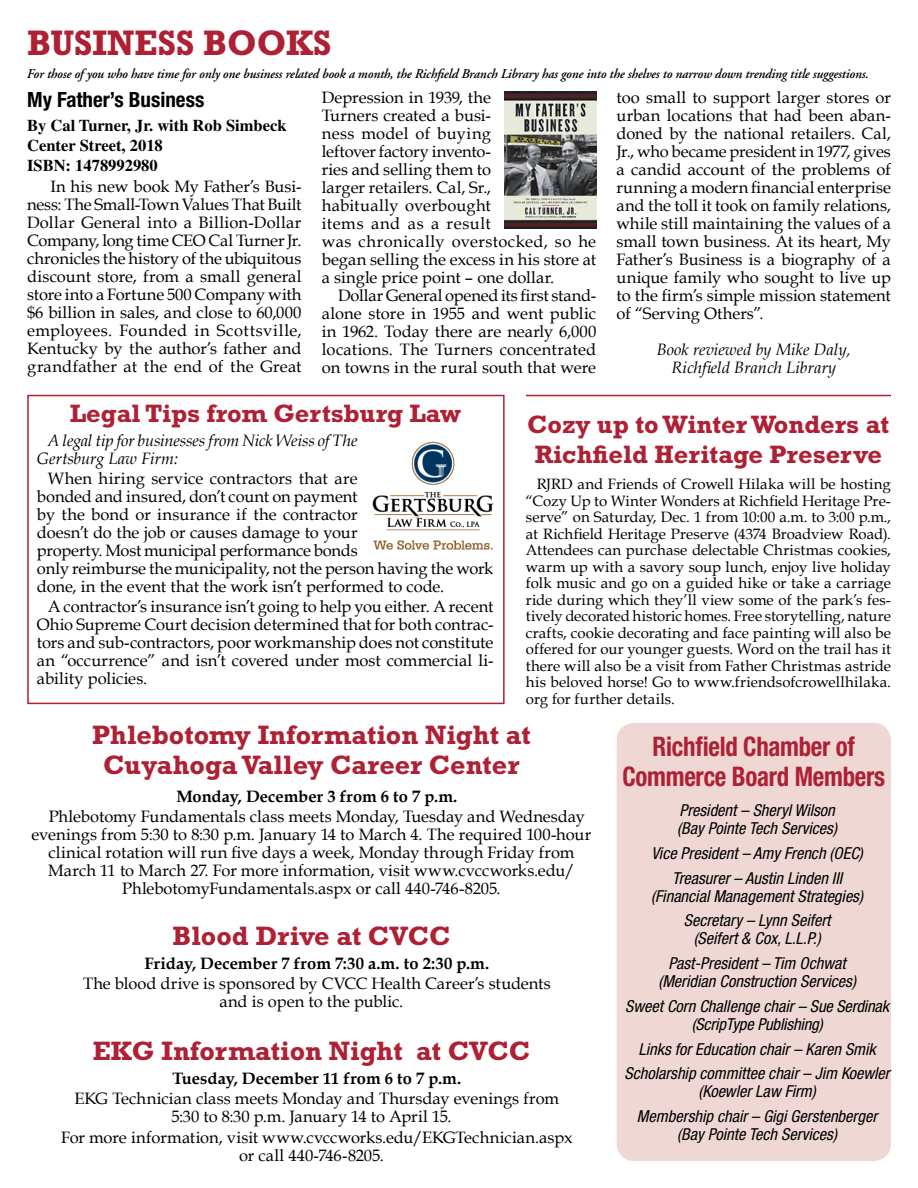
<style>
.page{position:relative;width:918px;height:1188px;background:#fff}
.page>*{position:absolute;margin:0;border:0;box-sizing:border-box;transform-origin:0 0}
.t1{font:700 36px "Rockwell";color:#ae2135;scale:.96 1}
.t2{font:700 27px/30px "Rockwell";color:#ae2135;text-align:center}
.t3{font:700 condensed 27px/30px "Helvetica Neue";letter-spacing:-.01em;color:#ae2135;text-align:center;scale:.92 1}
.t4{font:700 25.5px/30px "Rockwell";color:#ae2135}
.t5{font:700 condensed 21px "Helvetica Neue";color:#000}
.t6{font:16.5px/18px "Book Antiqua";color:#000}
.t7{font:italic condensed 16.5px/24.8px "Helvetica Neue";color:#000;text-align:center}
.t8{font:italic 16.5px/18px "Book Antiqua";color:#000;text-align:center}
.t9{font:700 16.5px "Book Antiqua";color:#000}
.t10{font:700 16.5px/20.1px "Times";color:#000}
.t11{font:15px/16.5px "Book Antiqua";letter-spacing:.01em;color:#000;text-align:justify}
.t12{font:italic 600 13.5px "Adobe Garamond";letter-spacing:-.01em;color:#000}
</style>
<div class="page">
<img style="left:505px;top:91px;width:91px;height:137px">
<div style="left:617px;top:723px;width:274px;height:438px;background:#efd7d4;border-radius:18px"></div>
<hr style="left:526px;top:395px;width:365px;height:1px;background:#ae2135">
<div style="left:27px;top:395px;width:478px;height:309px;border:2px solid #ae2135"></div>
<img style="left:372px;top:441px;width:122px;height:109px">
<h1 class="t1" style="left:27px;top:22px;width:213px">Business Boo</h1>
<h1 class="t1" style="left:286px;top:22px;width:49px">ks</h1>
<p class="t5" style="left:27px;top:87px;width:179px">My Father’s Business</p>
<p class="t10" style="left:27px;top:115px;width:261px">By Cal Turner, Jr. with Rob Simbeck<br>Center Street, 2018<br>ISBN: 1478992980</p>
<p class="t6" style="left:27px;top:178px;width:276px;text-align:justify;text-indent:23px">In his new book My Father’s Busi&shy;ness: The Small-Town Values That Built Dollar General into a Billion-Dollar Company, long time CEO Cal Turner Jr. chronicles the history of the ubiquitous discount store, from a small general store into a Fortune 500 Company with $6 billion in sales, and close to 60,000 employees. Founded in Scottsville, Kentucky by the author’s father and grandfather at the end of the Great</p>
<p class="t12" style="left:27px;top:66px;width:843px">For those of you who have time for only one business related book a month, the Richfield Branch Library has gone into the shelves to narrow down trending title suggestions.</p>
<p class="t6" style="left:322px;top:88px;width:276px">Depression in 1939, the<br>Turners created a busi-<br>ness model of buying<br>leftover factory invento-<br>ries and selling them to<br>larger retailers. Cal, Sr.,<br>habitually overbought<br>items and as a result<br>was chronically overstocked, so he began selling the excess in his store at a single price point – one dollar.</p>
<p class="t6" style="left:322px;top:286px;width:276px;text-align:justify;text-indent:16px">Dollar General opened its first stand&shy;alone store in 1955 and went public in 1962. Today there are nearly 6,000 locations. The Turners concentrated on towns in the rural south that were</p>
<p class="t6" style="left:617px;top:88px;width:276px;text-align:justify">too small to support larger stores or urban locations that had been aban&shy;doned by the national retailers. Cal, Jr., who became president in 1977, gives a candid account of the problems of running a modern financial enterprise and the toll it took on family relations, while still maintaining the values of a small town business. At its heart, My Father’s Business is a biography of a unique family who sought to live up to the firm’s simple mission statement of “Serving Others”.</p>
<p class="t8" style="left:657px;top:341px;width:196px">Book reviewed by Mike Daly,<br>Richfield Branch Library</p>
<h3 class="t4" style="left:70px;top:398px;width:393px">Legal Tips from Gertsburg Law</h3>
<p class="t8" style="left:37px;top:432px;width:322px;text-align:left;text-indent:11px">A legal tip for businesses from Nick Weiss of The<br>Gertsburg Law Firm:</p>
<p class="t6" style="left:37px;top:470px;width:458px;text-indent:11px">When hiring service contractors that are<br>bonded and insured, don’t count on payment<br>by the bond or insurance if the contractor<br>doesn’t do the job or causes damage to your<br>property. Most municipal performance bonds<br>only reimburse the municipality, not the person having the work done, in the event that the work isn’t performed to code.</p>
<p class="t6" style="left:37px;top:598px;width:458px;text-align:justify;text-indent:11px">A contractor’s insurance isn’t going to help you either. A recent Ohio Supreme Court decision determined that for both contrac&shy;tors and sub-contractors, poor workmanship does not constitute an “occurrence” and isn’t covered under most commercial li&shy;ability policies.</p>
<h3 class="t4" style="left:528px;top:409px;width:363px">Cozy up to Winter Wonders at<br>Richfield Heritage Preserve</h3>
<p class="t11" style="left:526px;top:476px;width:367px;text-indent:11px">RJRD and Friends of Crowell Hilaka will be hosting “Cozy Up to Winter Wonders at Richfield Heritage Pre&shy;serve” on Saturday, Dec. 1 from 10:00 a.m. to 3:00 p.m., at Richfield Heritage Preserve (4374 Broadview Road).<br>Attendees can purchase delectable Christmas cookies, warm up with a savory soup lunch, enjoy live holiday folk music and go on a guided hike or take a carriage ride during which they’ll view some of the park’s fes&shy;tively decorated historic homes. Free storytelling, nature crafts, cookie decorating and face painting will also be offered for our younger guests. Word on the trail has it there will also be a visit from Father Christmas astride his beloved horse! Go to www.friendsofcrowellhilaka. org for further details.</p>
<h2 class="t2" style="left:92px;top:719px;width:440px">Phlebotomy Information Night at<br>Cuyahoga Valley Career Center</h2>
<p class="t9" style="left:176px;top:787px;width:283px">Monday, December 3 from 6 to 7 p.m.</p>
<p class="t6" style="left:49px;top:807px;width:538px">Phlebotomy Fundamentals class meets Monday, Tuesday and Wednesday</p>
<p class="t6" style="left:32px;top:825px;width:561px">evenings from 5:30 to 8:30 p.m. January 14 to March 4. The required 100-hour</p>
<p class="t6" style="left:49px;top:843px;width:527px">clinical rotation will run five days a week, Monday through Friday from</p>
<p class="t6" style="left:48px;top:861px;width:528px">March 11 to March 27. For more information, visit www.cvccworks.edu/</p>
<p class="t6" style="left:122px;top:879px;width:380px">PhlebotomyFundamentals.aspx or call 440-746-8205.</p>
<h2 class="t2" style="left:173px;top:920px;width:279px">Blood Drive at CVCC</h2>
<p class="t9" style="left:145px;top:954px;width:346px">Friday, December 7 from 7:30 a.m. to 2:30 p.m.</p>
<p class="t6" style="left:220px;top:975px;width:333px;text-indent:-137px">The blood drive is sponsored by CVCC Health Career’s students and is open to the public.</p>
<h2 class="t2" style="left:93px;top:1035px;width:439px">EKG Information Night at CVCC</h2>
<p class="t9" style="left:172px;top:1069px;width:290px">Tuesday, December 11 from 6 to 7 p.m.</p>
<p class="t6" style="left:171px;top:1090px;width:389px;text-indent:-97px">EKG Technician class meets Monday and Thursday evenings from<br>5:30 to 8:30 p.m. January 14 to April 15.</p>
<p class="t6" style="left:239px;top:1128px;width:335px;text-indent:-178px">For more information, visit www.cvccworks.edu/EKGTechnician.aspx or call 440-746-8205.</p>
<h2 class="t3" style="left:622px;top:731px;width:287px">Richfield Chamber of<br>Commerce Board Members</h2>
<p class="t7" style="left:677px;top:801px;width:161px;line-height:18px;text-align:left">President – Sheryl Wilson (Bay Pointe Tech Services)</p>
<p class="t7" style="left:651px;top:840px;width:213px">Vice President – Amy French (OEC)<br>Treasurer – Austin Linden III</p>
<p class="t7" style="left:651px;top:883px;width:213px">(Financial Management Strategies)<br>Secretary – Lynn Seifert</p>
<p class="t7" style="left:669px;top:926px;width:179px">(Seifert &amp; Cox, L.L.P.)<br>Past-President – Tim Ochwat</p>
<p class="t7" style="left:625px;top:969px;width:265px">(Meridian Construction Services)<br>Sweet Corn Challenge chair – Sue Serdinak</p>
<p class="t7" style="left:624px;top:1011px;width:267px">(ScripType Publishing)<br>Links for Education chair – Karen Smik<br>Scholarship committee chair – Jim Koewler</p>
<p class="t7" style="left:637px;top:1079px;width:242px">(Koewler Law Firm)<br>Membership chair – Gigi Gerstenberger</p>
<p class="t7" style="left:677px;top:1122px;width:161px">(Bay Pointe Tech Services)</p>
</div>
